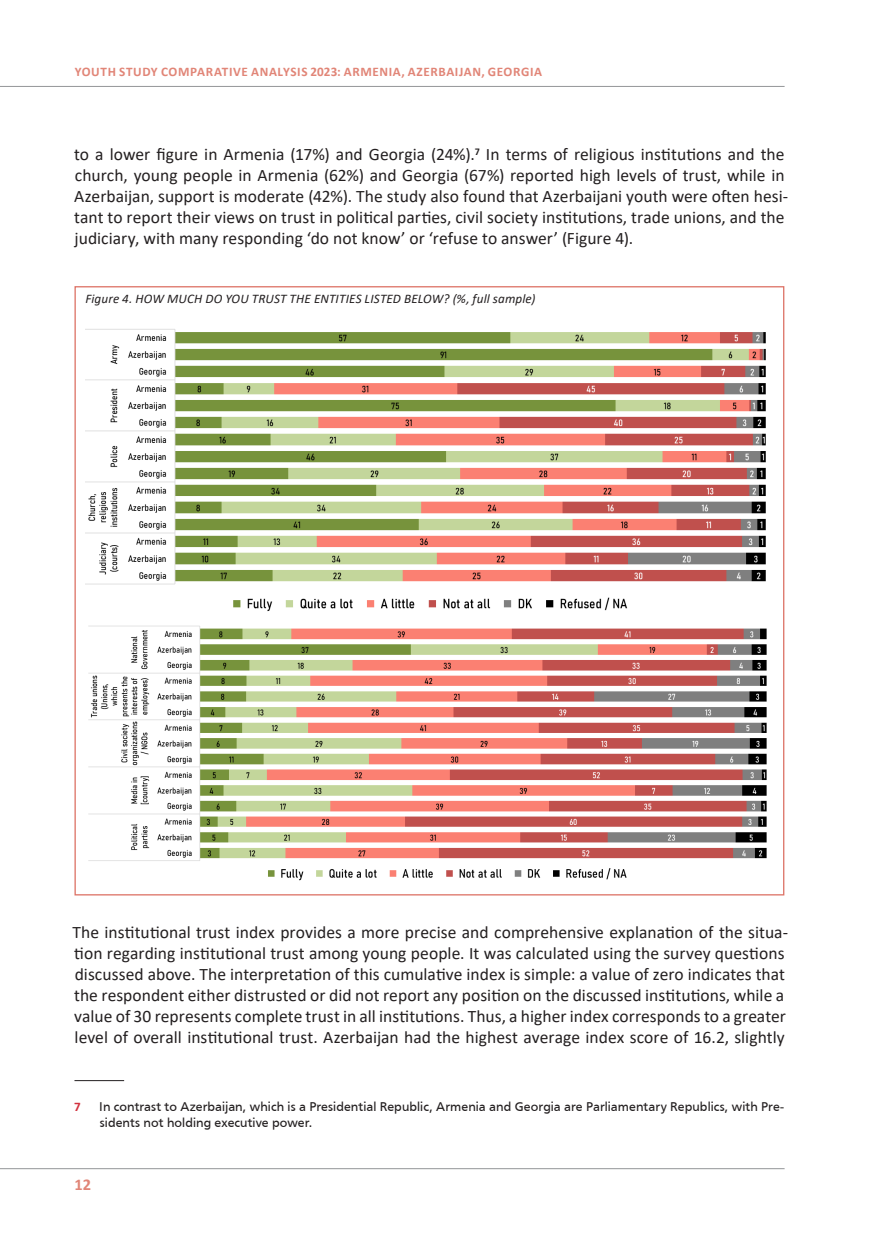
<style>
.page{position:relative;width:874px;height:1241px;background:#fff}
.page>*{position:absolute;margin:0;border:0;box-sizing:border-box;transform-origin:0 0}
.FT_Blocksatz{font:17.5px/21px "Calibri";letter-spacing:.005em;color:#231f20}
.t1{font:700 16.45px "Calibri";color:#e18577}
.Fußnoten-__Marginalt{font:13.12px/15.8px "Frutiger";letter-spacing:.005em;color:#231f20}
.Auszeichnung_Grafikt{font:italic 13.12px "Calibri";letter-spacing:.015em;color:#231f20}
.t2{font:700 13.12px "Calibri";letter-spacing:.045em;color:#e18577}
.Fußnoten-__Marginalt-2{font:700 13.12px "Calibri";color:#d2323f}
</style>
<div class="page">
<hr style="left:74px;top:1080px;width:50px;height:1px;background:#231f20">
<img style="left:85px;top:329px;width:682px;height:552px">
<hr style="left:0;top:1167px;width:784px;height:1px;background:#939598">
<hr style="left:0;top:86px;width:784px;height:1px;background:#939598">
<p class="t2" style="left:75px;top:62px;width:468px">YOUTH STUDY COMPARATIVE ANALYSIS 2023: ARMENIA, AZERBAIJAN, GEORGIA</p>
<p class="FT_Blocksatz" style="left:74px;top:143px;width:715px">to a lower figure in Armenia (17%) and Georgia (24%).<sup>7</sup> In terms of religious institutions and the church, young people in Armenia (62%) and Georgia (67%) reported high levels of trust, while in Azerbaijan, support is moderate (42%). The study also found that Azerbaijani youth were often hesi&shy;tant to report their views on trust in political parties, civil society institutions, trade unions, and the judiciary, with many responding ‘do not know’ or ‘refuse to answer’ (Figure 4).</p>
<p class="Auszeichnung_Grafikt" style="left:85px;top:289px;width:451px">Figure 4. HOW MUCH DO YOU TRUST THE ENTITIES LISTED BELOW? (%, full sample)</p>
<p class="FT_Blocksatz" style="left:72px;top:920px;width:717px">The institutional trust index provides a more precise and comprehensive explanation of the situa&shy;tion regarding institutional trust among young people. It was calculated using the survey questions discussed above. The interpretation of this cumulative index is simple: a value of zero indicates that the respondent either distrusted or did not report any position on the discussed institutions, while a value of 30 represents complete trust in all institutions. Thus, a higher index corresponds to a greater level of overall institutional trust. Azerbaijan had the highest average index score of 16.2, slightly</p>
<p class="Fußnoten-__Marginalt-2" style="left:74px;top:1097px;width:8px">7</p>
<p class="Fußnoten-__Marginalt" style="left:99px;top:1098px;width:685px">In contrast to Azerbaijan, which is a Presidential Republic, Armenia and Georgia are Parliamentary Republics, with Pre&shy;sidents not holding executive power.</p>
<p class="t1" style="left:74px;top:1172px;width:18px">12</p>
</div>
